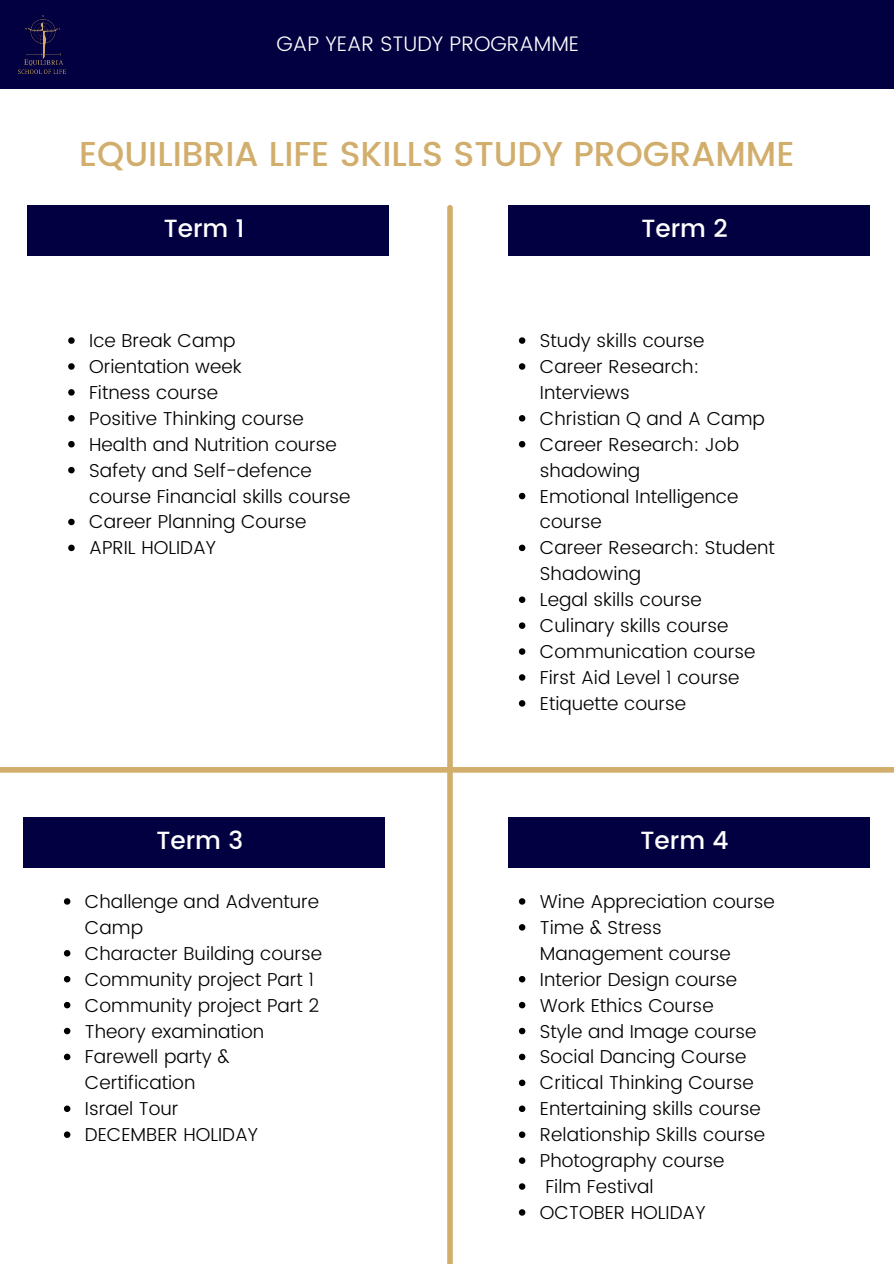
<style>
.page{position:relative;width:894px;height:1264px;background:#fff}
.page>*{position:absolute;margin:0;border:0;box-sizing:border-box;transform-origin:0 0}
.t1{font:500 34.5px "Poppins";color:#d2ae6d}
.t2{font:500 24.9px "Poppins";color:#fff}
.t3{font:300 21px "Poppins";color:#fff}
.t4{font:300 18.75px/26px "Poppins";color:#000}
</style>
<div class="page">
<div style="left:0;top:0;width:893px;height:89px;background:#030041"></div>
<img style="left:19px;top:16px;width:46px;height:57px">
<div style="left:0;top:767px;width:893px;height:5px;background:#d2ae6d"></div>
<div style="left:447px;top:208px;width:5px;height:1055px;background:#d2ae6d"></div>
<div style="left:28px;top:205px;width:361px;height:51px;background:#030041"></div>
<svg style="left:68px;top:337px;width:7px;height:7px"></svg>
<svg style="left:68px;top:363px;width:7px;height:7px"></svg>
<svg style="left:68px;top:389px;width:7px;height:6px"></svg>
<svg style="left:68px;top:415px;width:7px;height:6px"></svg>
<svg style="left:68px;top:441px;width:7px;height:6px"></svg>
<svg style="left:68px;top:467px;width:7px;height:6px"></svg>
<svg style="left:68px;top:518px;width:7px;height:7px"></svg>
<svg style="left:68px;top:544px;width:7px;height:7px"></svg>
<svg style="left:518px;top:337px;width:7px;height:7px"></svg>
<svg style="left:518px;top:363px;width:7px;height:7px"></svg>
<svg style="left:518px;top:415px;width:7px;height:6px"></svg>
<svg style="left:518px;top:441px;width:7px;height:6px"></svg>
<svg style="left:518px;top:493px;width:7px;height:6px"></svg>
<svg style="left:518px;top:544px;width:7px;height:7px"></svg>
<svg style="left:518px;top:596px;width:7px;height:7px"></svg>
<svg style="left:518px;top:622px;width:7px;height:7px"></svg>
<svg style="left:518px;top:648px;width:7px;height:6px"></svg>
<svg style="left:518px;top:674px;width:7px;height:6px"></svg>
<svg style="left:518px;top:700px;width:7px;height:6px"></svg>
<svg style="left:518px;top:898px;width:7px;height:6px"></svg>
<svg style="left:518px;top:924px;width:7px;height:6px"></svg>
<svg style="left:518px;top:976px;width:7px;height:6px"></svg>
<svg style="left:518px;top:1001px;width:7px;height:7px"></svg>
<svg style="left:518px;top:1027px;width:7px;height:7px"></svg>
<svg style="left:518px;top:1053px;width:7px;height:7px"></svg>
<svg style="left:518px;top:1079px;width:7px;height:7px"></svg>
<svg style="left:518px;top:1105px;width:7px;height:6px"></svg>
<svg style="left:518px;top:1131px;width:7px;height:6px"></svg>
<svg style="left:518px;top:1157px;width:7px;height:6px"></svg>
<svg style="left:518px;top:1183px;width:7px;height:6px"></svg>
<svg style="left:518px;top:1209px;width:7px;height:6px"></svg>
<svg style="left:64px;top:898px;width:6px;height:6px"></svg>
<svg style="left:64px;top:950px;width:6px;height:6px"></svg>
<svg style="left:64px;top:976px;width:6px;height:6px"></svg>
<svg style="left:64px;top:1001px;width:6px;height:7px"></svg>
<svg style="left:64px;top:1027px;width:6px;height:7px"></svg>
<svg style="left:64px;top:1053px;width:6px;height:7px"></svg>
<svg style="left:64px;top:1105px;width:6px;height:6px"></svg>
<svg style="left:64px;top:1131px;width:6px;height:6px"></svg>
<div style="left:508px;top:205px;width:361px;height:51px;background:#030041"></div>
<div style="left:23px;top:817px;width:362px;height:50px;background:#030041"></div>
<div style="left:508px;top:817px;width:361px;height:50px;background:#030041"></div>
<p class="t3" style="left:276px;top:31px;width:304px">GAP YEAR STUDY PROGRAMME</p>
<p class="t1" style="left:79px;top:134px;width:716px">EQUILIBRIA LIFE SKILLS STUDY PROGRAMME</p>
<p class="t2" style="left:164px;top:214px;width:82px">Term 1</p>
<p class="t4" style="left:89px;top:327px;width:148px">Ice Break Camp</p>
<p class="t4" style="left:89px;top:353px;width:154px">Orientation week</p>
<p class="t4" style="left:89px;top:379px;width:130px">Fitness course</p>
<p class="t4" style="left:89px;top:405px;width:216px">Positive Thinking course</p>
<p class="t4" style="left:89px;top:431px;width:249px">Health and Nutrition course</p>
<p class="t4" style="left:89px;top:457px;width:263px">Safety and Self-defence course Financial skills course</p>
<p class="t4" style="left:89px;top:509px;width:218px">Career Planning Course</p>
<p class="t4" style="left:89px;top:535px;width:128px">APRIL HOLIDAY</p>
<p class="t2" style="left:641px;top:214px;width:88px">Term 2</p>
<p class="t4" style="left:539px;top:327px;width:166px">Study skills course</p>
<p class="t4" style="left:539px;top:353px;width:161px">Career Research:<br>Interviews</p>
<p class="t4" style="left:539px;top:405px;width:226px">Christian Q and A Camp</p>
<p class="t4" style="left:539px;top:431px;width:200px">Career Research: Job shadowing</p>
<p class="t4" style="left:539px;top:483px;width:200px">Emotional Intelligence course</p>
<p class="t4" style="left:539px;top:535px;width:236px">Career Research: Student<br>Shadowing</p>
<p class="t4" style="left:539px;top:586px;width:163px">Legal skills course</p>
<p class="t4" style="left:539px;top:612px;width:190px">Culinary skills course</p>
<p class="t4" style="left:539px;top:638px;width:217px">Communication course</p>
<p class="t4" style="left:539px;top:664px;width:201px">First Aid Level 1 course</p>
<p class="t4" style="left:539px;top:690px;width:148px">Etiquette course</p>
<p class="t2" style="left:156px;top:825px;width:88px">Term 3</p>
<p class="t2" style="left:640px;top:825px;width:90px">Term 4</p>
<p class="t4" style="left:85px;top:888px;width:235px">Challenge and Adventure<br>Camp</p>
<p class="t4" style="left:85px;top:940px;width:238px">Character Building course</p>
<p class="t4" style="left:85px;top:966px;width:230px">Community project Part 1</p>
<p class="t4" style="left:85px;top:992px;width:236px">Community project Part 2</p>
<p class="t4" style="left:85px;top:1018px;width:181px">Theory examination</p>
<p class="t4" style="left:85px;top:1043px;width:146px">Farewell party &amp;<br>Certification</p>
<p class="t4" style="left:85px;top:1095px;width:95px">Israel Tour</p>
<p class="t4" style="left:85px;top:1121px;width:174px">DECEMBER HOLIDAY</p>
<p class="t4" style="left:539px;top:888px;width:236px">Wine Appreciation course</p>
<p class="t4" style="left:539px;top:914px;width:192px">Time &amp; Stress<br>Management course</p>
<p class="t4" style="left:539px;top:966px;width:199px">Interior Design course</p>
<p class="t4" style="left:539px;top:992px;width:175px">Work Ethics Course</p>
<p class="t4" style="left:539px;top:1018px;width:218px">Style and Image course</p>
<p class="t4" style="left:539px;top:1043px;width:208px">Social Dancing Course</p>
<p class="t4" style="left:539px;top:1069px;width:215px">Critical Thinking Course</p>
<p class="t4" style="left:539px;top:1095px;width:222px">Entertaining skills course</p>
<p class="t4" style="left:539px;top:1121px;width:226px">Relationship Skills course</p>
<p class="t4" style="left:539px;top:1147px;width:186px">Photography course</p>
<p class="t4" style="left:545px;top:1173px;width:110px">Film Festival</p>
<p class="t4" style="left:539px;top:1199px;width:167px">OCTOBER HOLIDAY</p>
</div>
